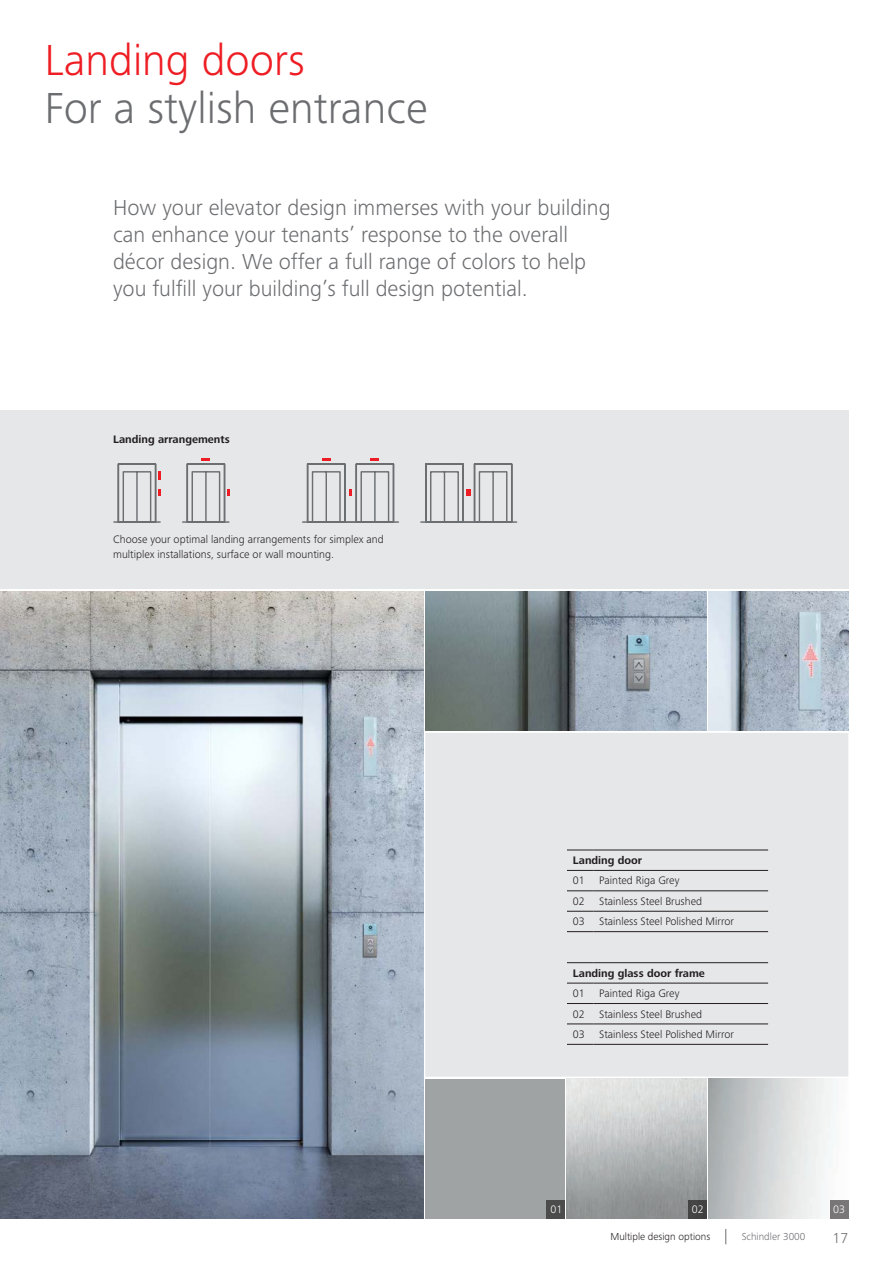
<style>
.page{position:relative;width:893px;height:1263px;background:#fff}
.page>*{position:absolute;margin:0;border:0;box-sizing:border-box;transform-origin:0 0}
.Headline_30_pt_1909{font:300 45px "Frutiger Next LTW1 G";color:#6c6d70}
.Headline_30_pt_1909-2{font:300 45px "Frutiger Next LTW1 G";color:#ee1d23}
.Intro_15pt_1909{font:300 22.5px/27px "Frutiger Next LTW1 G";color:#6c6d70}
.t1{font:300 15px "Frutiger Next LTW1 G";color:#6c6d70}
.Legend_7_5_pt_1909{font:300 11.25px/14.2px "Frutiger Next LTW1 G";color:#231f20}
.Legend_7_5_pt_1909-2{font:700 11.25px "Frutiger Next LTW1 G";color:#231f20}
.Legend_7_5_pt_1909-3{font:300 11.25px "Frutiger Next LTW1 G";color:#fff}
.t2{font:300 10.5px "Frutiger Next LTW1 G";color:#231f20}
.t3{font:300 10.5px "Frutiger Next LTW1 G";color:#6c6d70}
</style>
<div class="page">
<div style="left:425px;top:733px;width:423px;height:343px;background:#e6e7e9"></div>
<div style="left:0;top:410px;width:848px;height:179px;background:#e6e7e9"></div>
<img style="left:425px;top:591px;width:282px;height:140px">
<img style="left:709px;top:591px;width:139px;height:140px">
<img style="left:0;top:591px;width:423px;height:627px">
<div style="left:425px;top:1079px;width:140px;height:139px;background:#9fa3a4"></div>
<svg style="left:425px;top:463px;width:88px;height:58px"></svg>
<hr style="left:421px;top:521px;width:96px;height:2px;background:#6c6f72">
<svg style="left:567px;top:962px;width:26px;height:1px"></svg>
<hr style="left:593px;top:962px;width:175px;height:1px;background:#231f20">
<svg style="left:567px;top:983px;width:26px;height:1px"></svg>
<hr style="left:593px;top:983px;width:175px;height:1px;background:#231f20">
<svg style="left:567px;top:1003px;width:26px;height:1px"></svg>
<hr style="left:593px;top:1003px;width:175px;height:1px;background:#231f20">
<svg style="left:567px;top:1024px;width:26px;height:1px"></svg>
<hr style="left:593px;top:1024px;width:175px;height:1px;background:#231f20">
<svg style="left:567px;top:1044px;width:26px;height:1px"></svg>
<hr style="left:593px;top:1044px;width:175px;height:1px;background:#231f20">
<svg style="left:567px;top:850px;width:26px;height:1px"></svg>
<hr style="left:593px;top:850px;width:175px;height:1px;background:#231f20">
<svg style="left:567px;top:870px;width:26px;height:1px"></svg>
<hr style="left:593px;top:870px;width:175px;height:1px;background:#231f20">
<svg style="left:567px;top:890px;width:26px;height:1px"></svg>
<hr style="left:593px;top:890px;width:175px;height:1px;background:#231f20">
<svg style="left:567px;top:911px;width:26px;height:1px"></svg>
<hr style="left:593px;top:911px;width:175px;height:1px;background:#231f20">
<svg style="left:567px;top:931px;width:26px;height:1px"></svg>
<hr style="left:593px;top:931px;width:175px;height:1px;background:#231f20">
<div style="left:688px;top:1200px;width:19px;height:18px;background:#434343"></div>
<div style="left:546px;top:1200px;width:19px;height:18px;background:#4c4c4d"></div>
<div style="left:830px;top:1200px;width:18px;height:18px;background:#797677"></div>
<svg style="left:117px;top:463px;width:43px;height:58px"></svg>
<hr style="left:114px;top:521px;width:46px;height:2px;background:#6c6f72">
<svg style="left:186px;top:458px;width:43px;height:63px"></svg>
<hr style="left:183px;top:521px;width:46px;height:2px;background:#6c6f72">
<svg style="left:306px;top:458px;width:89px;height:63px"></svg>
<hr style="left:303px;top:521px;width:95px;height:2px;background:#6c6f72">
<svg style="left:725px;top:1229px;width:1px;height:15px"></svg>
<p class="Headline_30_pt_1909-2" style="left:45px;top:34px;width:262px">Landing doors</p>
<p class="Headline_30_pt_1909" style="left:45px;top:82px;width:384px">For a stylish entrance</p>
<p class="Intro_15pt_1909" style="left:113px;top:194px;width:499px">How your elevator design immerses with your building can enhance your tenants’ response to the overall décor design. We offer a full range of colors to help you fulfill your building’s full design potential.</p>
<p class="Legend_7_5_pt_1909-2" style="left:113px;top:433px;width:118px">Landing arrangements</p>
<p class="Legend_7_5_pt_1909" style="left:113px;top:532px;width:272px">Choose your optimal landing arrangements for simplex and multiplex installations, surface or wall mounting.</p>
<p class="Legend_7_5_pt_1909-2" style="left:573px;top:854px;width:71px">Landing door</p>
<p class="Legend_7_5_pt_1909" style="left:573px;top:873px;width:13px">01</p>
<p class="Legend_7_5_pt_1909" style="left:599px;top:873px;width:82px">Painted Riga Grey</p>
<p class="Legend_7_5_pt_1909" style="left:573px;top:894px;width:13px">02</p>
<p class="Legend_7_5_pt_1909" style="left:599px;top:894px;width:104px">Stainless Steel Brushed</p>
<p class="Legend_7_5_pt_1909" style="left:573px;top:914px;width:13px">03</p>
<p class="Legend_7_5_pt_1909" style="left:599px;top:914px;width:136px">Stainless Steel Polished Mirror</p>
<p class="Legend_7_5_pt_1909-2" style="left:573px;top:966px;width:133px">Landing glass door frame</p>
<p class="Legend_7_5_pt_1909" style="left:573px;top:986px;width:13px">01</p>
<p class="Legend_7_5_pt_1909" style="left:599px;top:986px;width:82px">Painted Riga Grey</p>
<p class="Legend_7_5_pt_1909" style="left:573px;top:1007px;width:13px">02</p>
<p class="Legend_7_5_pt_1909" style="left:599px;top:1007px;width:104px">Stainless Steel Brushed</p>
<p class="Legend_7_5_pt_1909" style="left:573px;top:1027px;width:13px">03</p>
<p class="Legend_7_5_pt_1909" style="left:599px;top:1027px;width:136px">Stainless Steel Polished Mirror</p>
<p class="Legend_7_5_pt_1909-3" style="left:550px;top:1203px;width:13px">01</p>
<p class="Legend_7_5_pt_1909-3" style="left:692px;top:1203px;width:13px">02</p>
<p class="Legend_7_5_pt_1909-3" style="left:833px;top:1203px;width:13px">03</p>
<p class="t2" style="left:610px;top:1231px;width:101px">Multiple design options</p>
<p class="t3" style="left:742px;top:1231px;width:65px">Schindler 3000</p>
<h3 class="t1" style="left:832px;top:1230px;width:17px">17</h3>
</div>
